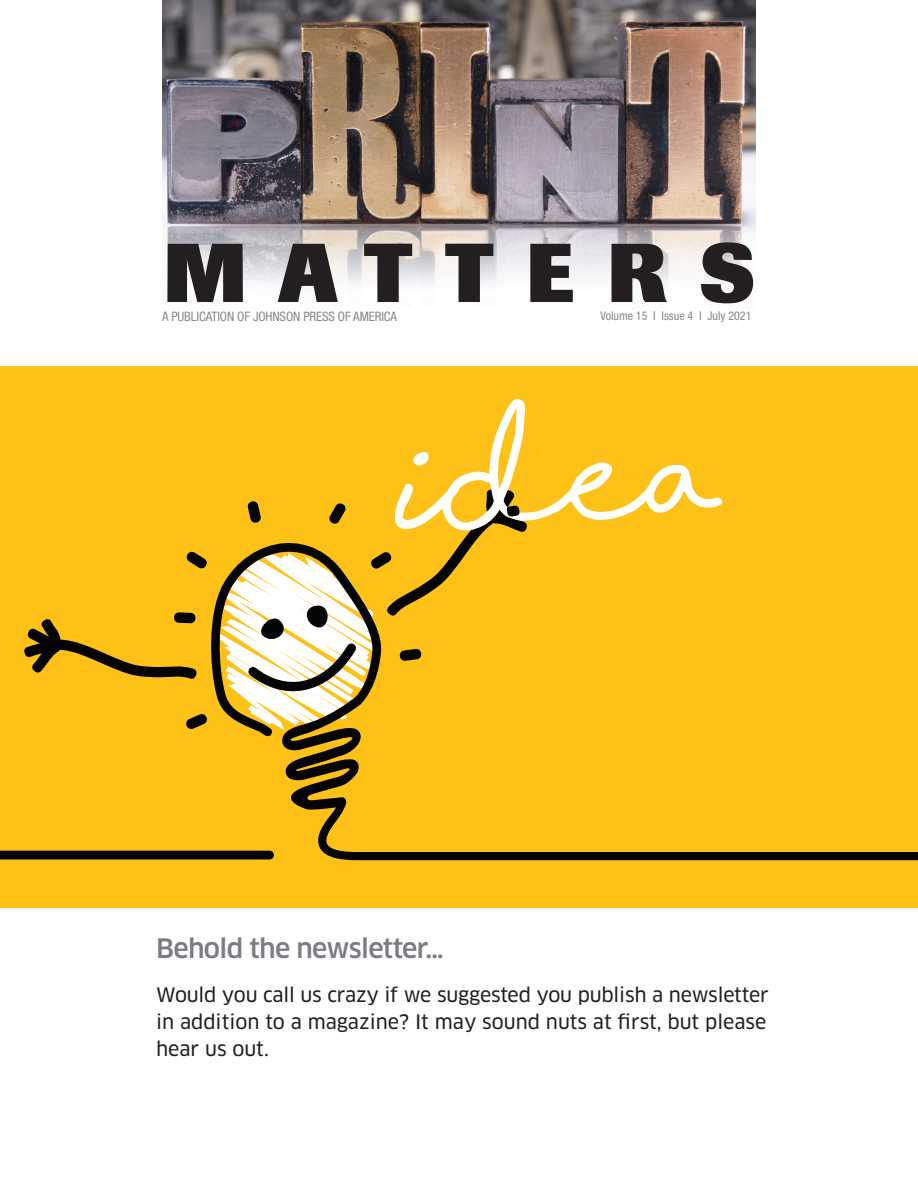
<style>
.page{position:relative;width:918px;height:1188px;background:#fff}
.page>*{position:absolute;margin:0;border:0;box-sizing:border-box;transform-origin:0 0}
.t1{font:800 82.5px "Imago";letter-spacing:.4em;color:#231f20}
.t2{font:500 26.25px "Clan OT";letter-spacing:-.025em;color:#7f7a83}
.t3{font:19.5px/27px "Clan OT News";letter-spacing:-.01em;color:#231f20}
.t4{font:condensed 13.05px "Helvetica Neue";letter-spacing:-.01em;color:#8c868f}
.t5{font:condensed 12px "Helvetica Neue";color:#8c868f}
.s1{font-weight:500}
</style>
<div class="page">
<img style="left:162px;top:0;width:594px;height:286px">
<div style="left:0;top:366px;width:918px;height:541px;background:#fdc117"></div>
<svg style="left:186px;top:714px;width:21px;height:15px"></svg>
<svg style="left:329px;top:503px;width:17px;height:21px"></svg>
<svg style="left:186px;top:551px;width:21px;height:18px"></svg>
<svg style="left:247px;top:501px;width:14px;height:22px"></svg>
<div style="left:0;top:851px;width:208px;height:8px;background:#040503"></div>
<svg style="left:24px;top:612px;width:173px;height:67px"></svg>
<svg style="left:208px;top:543px;width:710px;height:317px"></svg>
<svg style="left:368px;top:399px;width:357px;height:217px"></svg>
<h1 class="t1" style="left:164px;top:223px;width:592px">MATTERS</h1>
<p class="t5" style="left:600px;top:309px;width:153px">VOLUME 15 <span class="s1">|</span> ISSUE 4 <span class="s1">|</span> JULY 2021</p>
<p class="t4" style="left:162px;top:309px;width:236px">A PUBLICATION OF JOHNSON PRESS OF AMERICA</p>
<h2 class="t2" style="left:156px;top:933px;width:289px">Behold the newsletter…</h2>
<p class="t3" style="left:156px;top:981px;width:614px">Would you call us crazy if we suggested you publish a newsletter in addition to a magazine? It may sound nuts at first, but please hear us out.</p>
</div>
